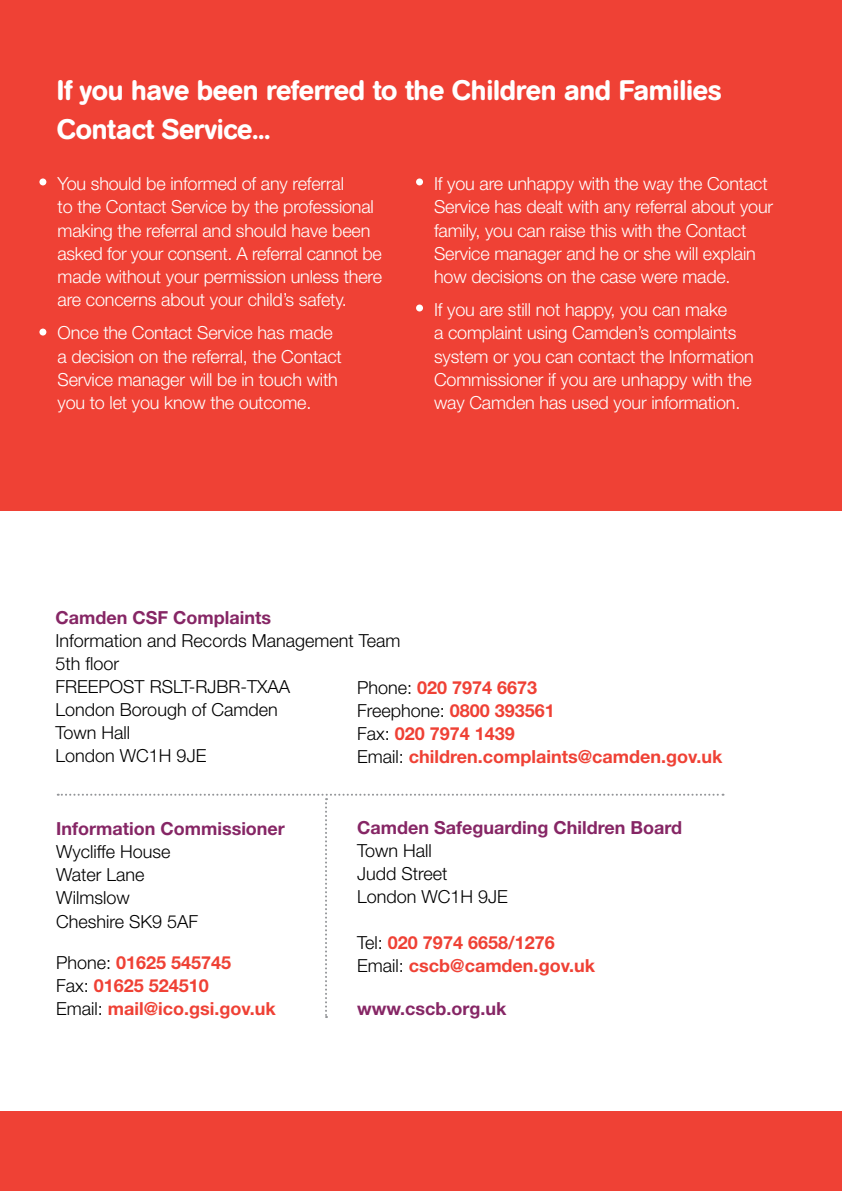
<style>
.page{position:relative;width:842px;height:1191px;background:#fff}
.page>*{position:absolute;margin:0;border:0;box-sizing:border-box;transform-origin:0 0}
.t1{font:500 28px/39px "AG Book Rounded";letter-spacing:-.01em;color:#fff}
.t2{font:300 18px/23.2px "Helvetica Neue";letter-spacing:-.01em;color:#fff}
.t3{font:700 18px/23px "Helvetica Neue LT Std";color:#ef4135}
.t4{font:300 18px/23px "Helvetica Neue LT Std";color:#000}
.t5{font:700 18px "Helvetica Neue LT Std";color:#862665}
.s1{font-weight:300;color:#000}
</style>
<div class="page">
<div style="left:0;top:0;width:842px;height:510px;background:#ef4135"></div>
<div style="left:39px;top:178px;width:7px;height:7px;background:#fff;border-radius:50%"></div>
<div style="left:39px;top:328px;width:7px;height:7px;background:#fff;border-radius:50%"></div>
<div style="left:416px;top:178px;width:7px;height:7px;background:#fff;border-radius:50%"></div>
<div style="left:416px;top:304px;width:7px;height:7px;background:#fff;border-radius:50%"></div>
<div style="left:0;top:1111px;width:842px;height:80px;background:#ef4135"></div>
<svg style="left:58px;top:793px;width:665px;height:225px"></svg>
<h1 class="t1" style="left:57px;top:71px;width:666px">If you have been referred to the Children and Families<br>Contact Service...</h1>
<p class="t2" style="left:58px;top:172px;width:326px">You should be informed of any referral<br>to the Contact Service by the professional making the referral and should have been asked for your consent. A referral cannot be made without your permission unless there are concerns about your child’s safety.</p>
<p class="t2" style="left:58px;top:321px;width:286px">Once the Contact Service has made a decision on the referral, the Contact Service manager will be in touch with you to let you know the outcome.</p>
<p class="t2" style="left:434px;top:172px;width:341px">If you are unhappy with the way the Contact Service has dealt with any referral about your family, you can raise this with the Contact Service manager and he or she will explain how decisions on the case were made.</p>
<p class="t2" style="left:434px;top:298px;width:321px">If you are still not happy, you can make<br>a complaint using Camden’s complaints system or you can contact the Information Commissioner if you are unhappy with the way Camden has used your information.</p>
<p class="t5" style="left:56px;top:607px;width:217px">Camden CSF Complaints</p>
<p class="t4" style="left:56px;top:629px;width:346px">Information and Records Management Team<br>5th floor<br>FREEPOST RSLT-RJBR-TXAA<br>London Borough of Camden<br>Town Hall<br>London WC1H 9JE</p>
<p class="t3" style="left:357px;top:675px;width:367px"><span class="s1">Phone:</span> 020 7974 6673<br><span class="s1">Freephone:</span> 0800 393561<br><span class="s1">Fax:</span> 020 7974 1439<br><span class="s1">Email:</span> children.complaints@camden.gov.uk</p>
<p class="t5" style="left:56px;top:818px;width:230px">Information Commissioner</p>
<p class="t4" style="left:56px;top:840px;width:144px">Wycliffe House<br>Water Lane<br>Wilmslow<br>Cheshire SK9 5AF</p>
<p class="t3" style="left:56px;top:950px;width:221px"><span class="s1">Phone:</span> 01625 545745<br><span class="s1">Fax:</span> 01625 524510<br><span class="s1">Email:</span> mail@ico.gsi.gov.uk</p>
<p class="t5" style="left:357px;top:816px;width:326px">Camden Safeguarding Children Board</p>
<p class="t4" style="left:357px;top:839px;width:152px">Town Hall<br>Judd Street<br>London WC1H 9JE</p>
<p class="t3" style="left:357px;top:931px;width:239px"><span class="s1">Tel:</span> 020 7974 6658/1276<br><span class="s1">Email:</span> cscb@camden.gov.uk</p>
<p class="t5" style="left:357px;top:997px;width:151px">www.cscb.org.uk</p>
</div>
